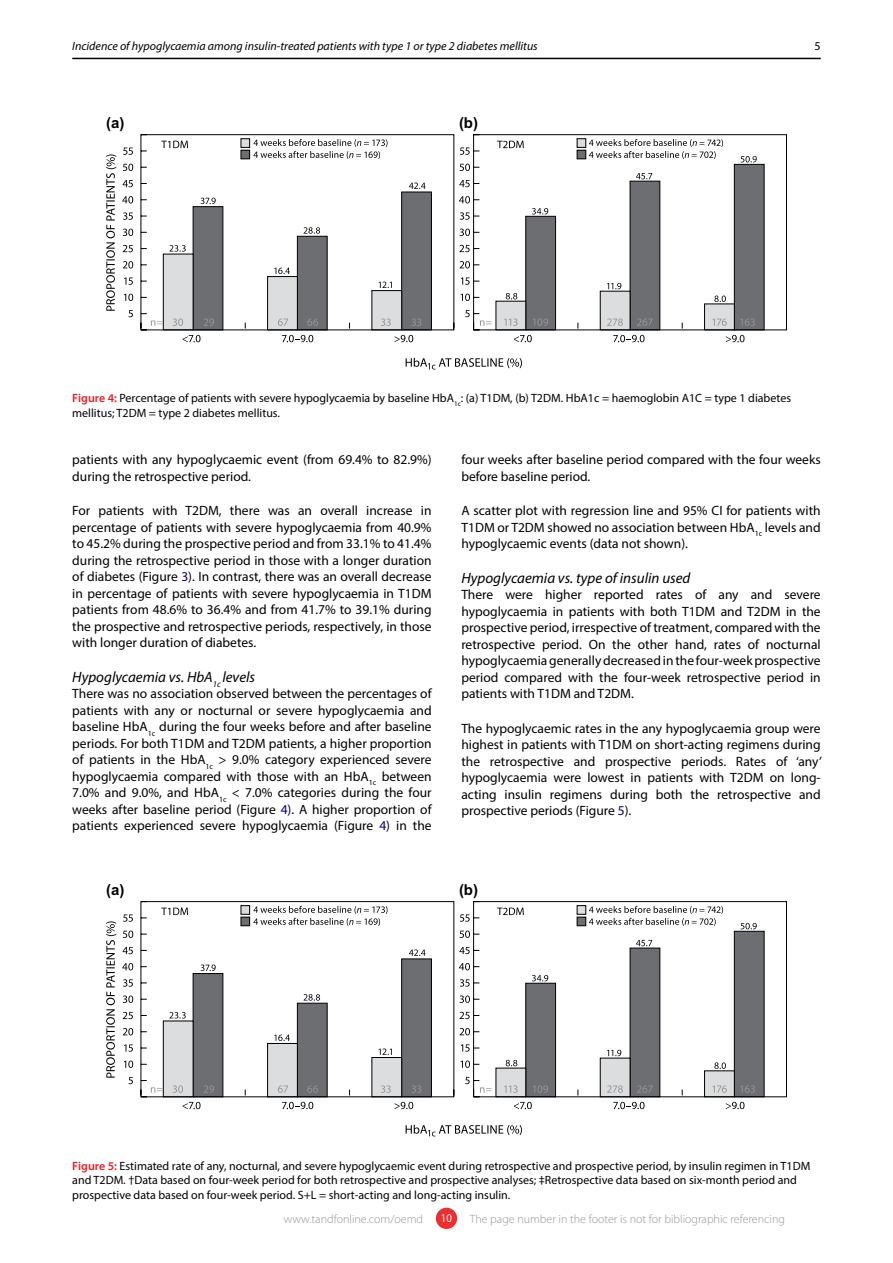
<style>
.page{position:relative;width:893px;height:1263px;background:#fff}
.page>*{position:absolute;margin:0;border:0;box-sizing:border-box;transform-origin:0 0}
.t1{font:italic 15px "Myriad Pro";color:#000}
.t2{font:700 15px "Arial";color:#000}
.t3{font:13.5px/16.5px "Myriad Pro";color:#000;text-align:justify}
.t4{font:12px/14.4px "Myriad Pro";color:#000}
.t5{font:italic 12px "Myriad Pro";color:#000}
.t6{font:300 12px "Myriad Pro";color:#939598}
.t7{font:12px "Myriad Pro";color:#fff;scale:.9 1}
.s1{font-weight:600;color:#ed1d24}
.s2{color:#000080}
</style>
<div class="page">
<div style="left:436px;top:1208px;width:21px;height:21px;background:#ee2d30;border-radius:50%"></div>
<hr style="left:72px;top:58px;width:749px;height:1px;background:#000">
<svg style="left:140px;top:134px;width:647px;height:197px"></svg>
<svg style="left:123px;top:180px;width:10px;height:7px"></svg>
<svg style="left:253px;top:139px;width:135px;height:20px"></svg>
<svg style="left:123px;top:164px;width:10px;height:7px"></svg>
<svg style="left:123px;top:148px;width:10px;height:7px"></svg>
<svg style="left:128px;top:310px;width:5px;height:7px"></svg>
<svg style="left:124px;top:294px;width:9px;height:7px"></svg>
<svg style="left:124px;top:277px;width:9px;height:8px"></svg>
<svg style="left:123px;top:261px;width:10px;height:8px"></svg>
<svg style="left:123px;top:245px;width:10px;height:7px"></svg>
<svg style="left:123px;top:229px;width:10px;height:7px"></svg>
<svg style="left:123px;top:212px;width:10px;height:8px"></svg>
<svg style="left:122px;top:196px;width:11px;height:8px"></svg>
<svg style="left:459px;top:180px;width:11px;height:7px"></svg>
<svg style="left:460px;top:164px;width:10px;height:7px"></svg>
<svg style="left:460px;top:147px;width:10px;height:8px"></svg>
<svg style="left:465px;top:310px;width:5px;height:7px"></svg>
<svg style="left:461px;top:294px;width:9px;height:7px"></svg>
<svg style="left:461px;top:277px;width:9px;height:8px"></svg>
<svg style="left:460px;top:261px;width:10px;height:7px"></svg>
<svg style="left:459px;top:245px;width:11px;height:7px"></svg>
<svg style="left:459px;top:229px;width:11px;height:7px"></svg>
<svg style="left:460px;top:212px;width:10px;height:8px"></svg>
<svg style="left:459px;top:196px;width:11px;height:7px"></svg>
<svg style="left:106px;top:154px;width:10px;height:157px"></svg>
<div style="left:241px;top:150px;width:9px;height:9px;background:#6d6e71"></div>
<div style="left:241px;top:150px;width:9px;height:9px;border:1px solid #000"></div>
<div style="left:241px;top:139px;width:9px;height:8px;background:#dcddde"></div>
<div style="left:241px;top:138px;width:9px;height:10px;border:1px solid #000"></div>
<div style="left:577px;top:138px;width:9px;height:10px;border:1px solid #000"></div>
<svg style="left:161px;top:141px;width:27px;height:7px"></svg>
<svg style="left:406px;top:358px;width:116px;height:11px"></svg>
<svg style="left:151px;top:183px;width:281px;height:159px"></svg>
<svg style="left:480px;top:139px;width:285px;height:203px"></svg>
<svg style="left:140px;top:901px;width:647px;height:196px"></svg>
<svg style="left:123px;top:947px;width:10px;height:7px"></svg>
<svg style="left:253px;top:906px;width:135px;height:20px"></svg>
<svg style="left:123px;top:930px;width:10px;height:8px"></svg>
<svg style="left:123px;top:914px;width:10px;height:8px"></svg>
<svg style="left:128px;top:1077px;width:5px;height:7px"></svg>
<svg style="left:124px;top:1060px;width:9px;height:8px"></svg>
<svg style="left:124px;top:1044px;width:9px;height:8px"></svg>
<svg style="left:123px;top:1028px;width:10px;height:7px"></svg>
<svg style="left:123px;top:1012px;width:10px;height:7px"></svg>
<svg style="left:123px;top:995px;width:10px;height:8px"></svg>
<svg style="left:123px;top:979px;width:10px;height:8px"></svg>
<svg style="left:122px;top:963px;width:11px;height:7px"></svg>
<svg style="left:459px;top:947px;width:11px;height:7px"></svg>
<svg style="left:460px;top:930px;width:10px;height:8px"></svg>
<svg style="left:460px;top:914px;width:10px;height:8px"></svg>
<svg style="left:465px;top:1077px;width:5px;height:7px"></svg>
<svg style="left:461px;top:1060px;width:9px;height:8px"></svg>
<svg style="left:461px;top:1044px;width:9px;height:8px"></svg>
<svg style="left:460px;top:1028px;width:10px;height:7px"></svg>
<svg style="left:459px;top:1012px;width:11px;height:7px"></svg>
<svg style="left:459px;top:995px;width:11px;height:8px"></svg>
<svg style="left:460px;top:979px;width:10px;height:8px"></svg>
<svg style="left:459px;top:963px;width:11px;height:7px"></svg>
<svg style="left:106px;top:921px;width:10px;height:157px"></svg>
<div style="left:241px;top:917px;width:9px;height:9px;background:#6d6e71"></div>
<div style="left:241px;top:917px;width:9px;height:9px;border:1px solid #000"></div>
<div style="left:241px;top:906px;width:9px;height:8px;background:#dcddde"></div>
<div style="left:241px;top:905px;width:9px;height:10px;border:1px solid #000"></div>
<div style="left:577px;top:905px;width:9px;height:10px;border:1px solid #000"></div>
<svg style="left:161px;top:907px;width:27px;height:8px"></svg>
<svg style="left:406px;top:1125px;width:116px;height:11px"></svg>
<svg style="left:151px;top:949px;width:281px;height:160px"></svg>
<svg style="left:480px;top:906px;width:285px;height:203px"></svg>
<p class="t5" style="left:72px;top:39px;width:467px">Incidence of hypoglycaemia among insulin-treated patients with type 1 or type 2 diabetes mellitus</p>
<p class="t4" style="left:814px;top:39px;width:8px">5</p>
<p class="t2" style="left:106px;top:112px;width:20px">(a)</p>
<p class="t2" style="left:459px;top:112px;width:21px">(b)</p>
<p class="t4" style="left:72px;top:391px;width:720px"><span class="s1">Figure 4:</span> Percentage of patients with severe hypoglycaemia by baseline HbA<sub>1c</sub>: (a) T1DM, (b) T2DM. HbA1c = haemoglobin A1C = type 1 diabetes mellitus; T2DM = type 2 diabetes mellitus.</p>
<p class="t3" style="left:72px;top:451px;width:361px">patients with any hypoglycaemic event (from 69.4% to 82.9%) during the retrospective period.</p>
<p class="t3" style="left:72px;top:502px;width:361px">For patients with T2DM, there was an overall increase in percentage of patients with severe hypoglycaemia from 40.9% to 45.2% during the prospective period and from 33.1% to 41.4% during the retrospective period in those with a longer duration of diabetes (Figure <span class="s2">3</span>). In contrast, there was an overall decrease in percentage of patients with severe hypoglycaemia in T1DM patients from 48.6% to 36.4% and from 41.7% to 39.1% during the prospective and retrospective periods, respectively, in those with longer duration of diabetes.</p>
<p class="t1" style="left:72px;top:668px;width:184px">Hypoglycaemia vs. HbA<sub>1c</sub> levels</p>
<p class="t3" style="left:72px;top:685px;width:361px">There was no association observed between the percentages of patients with any or nocturnal or severe hypoglycaemia and baseline HbA<sub>1c</sub> during the four weeks before and after baseline periods. For both T1DM and T2DM patients, a higher proportion of patients in the HbA<sub>1c</sub> &gt; 9.0% category experienced severe hypoglycaemia compared with those with an HbA<sub>1c</sub> between 7.0% and 9.0%, and HbA<sub>1c</sub> &lt; 7.0% categories during the four weeks after baseline period (Figure <span class="s2">4</span>). A higher proportion of patients experienced severe hypoglycaemia (Figure <span class="s2">4</span>) in the</p>
<p class="t3" style="left:461px;top:451px;width:361px">four weeks after baseline period compared with the four weeks before baseline period.</p>
<p class="t3" style="left:461px;top:502px;width:361px">A scatter plot with regression line and 95% CI for patients with T1DM or T2DM showed no association between HbA<sub>1c</sub> levels and hypoglycaemic events (data not shown).</p>
<p class="t1" style="left:461px;top:569px;width:231px">Hypoglycaemia vs. type of insulin used</p>
<p class="t3" style="left:461px;top:586px;width:361px">There were higher reported rates of any and severe hypoglycaemia in patients with both T1DM and T2DM in the prospective period, irrespective of treatment, compared with the retrospective period. On the other hand, rates of nocturnal hypoglycaemia generally decreased in the four-week prospective period compared with the four-week retrospective period in patients with T1DM and T2DM.</p>
<p class="t3" style="left:461px;top:720px;width:362px">The hypoglycaemic rates in the any hypoglycaemia group were highest in patients with T1DM on short-acting regimens during the retrospective and prospective periods. Rates of ‘any’ hypoglycaemia were lowest in patients with T2DM on long&shy;acting insulin regimens during both the retrospective and prospective periods (Figure <span class="s2">5</span>).</p>
<p class="t2" style="left:106px;top:879px;width:20px">(a)</p>
<p class="t2" style="left:459px;top:879px;width:21px">(b)</p>
<p class="t4" style="left:72px;top:1158px;width:739px"><span class="s1">Figure 5:</span> Estimated rate of any, nocturnal, and severe hypoglycaemic event during retrospective and prospective period, by insulin regimen in T1DM and T2DM. †Data based on four-week period for both retrospective and prospective analyses; ‡Retrospective data based on six-month period and prospective data based on four-week period. S+L = short-acting and long-acting insulin.</p>
<p class="t6" style="left:284px;top:1212px;width:141px">www.tandfonline.com/oemd</p>
<p class="t7" style="left:441px;top:1211px;width:14px">10</p>
<p class="t6" style="left:470px;top:1212px;width:317px">The page number in the footer is not for bibliographic referencing</p>
</div>
